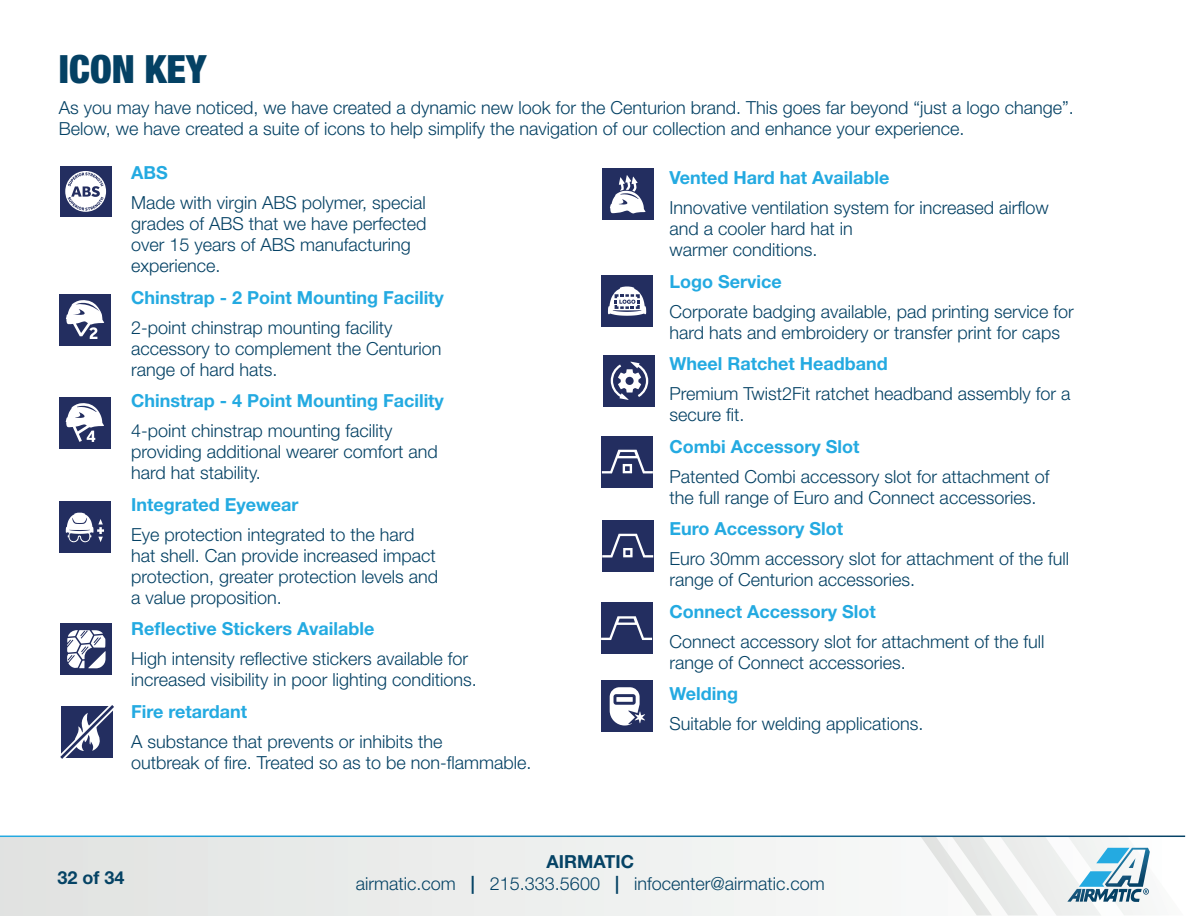
<style>
.page{position:relative;width:1188px;height:918px;background:#fff}
.page>*{position:absolute;margin:0;border:0;box-sizing:border-box;transform-origin:0 0}
.t1{font:900 condensed 39px "Helvetica Neue";color:#044164}
.t2{font:300 18px/21px "Helvetica Neue";color:#044164}
.t3{font:700 18px "Helvetica Neue LT Std";color:#24aae1}
.t4{font:300 18px "Helvetica Neue";color:#054365}
.t5{font:700 18px "Helvetica Neue LT Std";color:#054365}
.s1{font-family:"Helvetica Neue LT Std";font-weight:700}
.s2{color:#044164}
</style>
<div class="page">
<div style="left:602px;top:520px;width:51px;height:51px;background:#232e60"></div>
<svg style="left:602px;top:534px;width:51px;height:24px"></svg>
<div style="left:602px;top:436px;width:51px;height:51px;background:#232e60"></div>
<svg style="left:602px;top:450px;width:51px;height:23px"></svg>
<div style="left:60px;top:294px;width:51px;height:51px;background:#232e60"></div>
<svg style="left:66px;top:300px;width:39px;height:39px"></svg>
<div style="left:59px;top:397px;width:51px;height:51px;background:#232e60"></div>
<svg style="left:66px;top:403px;width:38px;height:39px"></svg>
<div style="left:59px;top:502px;width:51px;height:51px;background:#232e60"></div>
<svg style="left:66px;top:513px;width:38px;height:29px"></svg>
<div style="left:601px;top:603px;width:51px;height:51px;background:#232e60"></div>
<svg style="left:601px;top:616px;width:51px;height:24px"></svg>
<div style="left:602px;top:169px;width:51px;height:51px;background:#232e60"></div>
<svg style="left:610px;top:175px;width:36px;height:39px"></svg>
<div style="left:61px;top:624px;width:51px;height:51px;background:#232e60"></div>
<svg style="left:67px;top:630px;width:39px;height:38px"></svg>
<div style="left:604px;top:355px;width:51px;height:51px;background:#232e60"></div>
<svg style="left:611px;top:362px;width:37px;height:38px"></svg>
<div style="left:602px;top:276px;width:51px;height:51px;background:#232e60"></div>
<svg style="left:608px;top:287px;width:38px;height:29px"></svg>
<div style="left:60px;top:166px;width:51px;height:51px;background:#232e60"></div>
<svg style="left:65px;top:171px;width:41px;height:41px"></svg>
<svg style="left:68px;top:172px;width:36px;height:39px"></svg>
<div style="left:0;top:837px;width:1184px;height:78px;background:#ecedec"></div>
<svg style="left:921px;top:837px;width:263px;height:79px"></svg>
<svg style="left:60px;top:705px;width:54px;height:54px"></svg>
<div style="left:602px;top:681px;width:51px;height:51px;background:#232e60"></div>
<svg style="left:610px;top:687px;width:35px;height:39px"></svg>
<h1 class="t1" style="left:59px;top:45px;width:149px">ICON KEY</h1>
<p class="t2" style="left:59px;top:97px;width:1017px">As you may have noticed, we have created a dynamic new look for the Centurion brand. This goes far beyond “just a logo change”.<br>Below, we have created a suite of icons to help simplify the navigation of our collection and enhance your experience.</p>
<p class="t3" style="left:131px;top:162px;width:38px">ABS</p>
<p class="t2" style="left:131px;top:192px;width:297px">Made with virgin ABS polymer, special grades of ABS that we have perfected over 15 years of ABS manufacturing experience.</p>
<p class="t3" style="left:131px;top:286px;width:314px">Chinstrap - 2 Point Mounting Facility</p>
<p class="t2" style="left:131px;top:316px;width:312px">2-point chinstrap mounting facility accessory to complement the Centurion range of hard hats.</p>
<p class="t3" style="left:131px;top:390px;width:314px">Chinstrap - 4 Point Mounting Facility</p>
<p class="t2" style="left:131px;top:420px;width:308px">4-point chinstrap mounting facility providing additional wearer comfort and hard hat stability.</p>
<p class="t3" style="left:131px;top:493px;width:169px">Integrated Eyewear</p>
<p class="t2" style="left:131px;top:524px;width:309px">Eye protection integrated to the hard hat shell. Can provide increased impact protection, greater protection levels and a value proposition.</p>
<p class="t3" style="left:131px;top:618px;width:245px">Reflective Stickers Available</p>
<p class="t2" style="left:131px;top:648px;width:347px">High intensity reflective stickers available for increased visibility in poor lighting conditions.</p>
<p class="t3" style="left:131px;top:700px;width:118px">Fire retardant</p>
<p class="t2" style="left:131px;top:731px;width:402px">A substance that prevents or inhibits the<br>outbreak of fire. Treated so as to be non-flammable.</p>
<p class="t3" style="left:670px;top:167px;width:222px">Vented Hard hat Available</p>
<p class="t2" style="left:670px;top:197px;width:381px">Innovative ventilation system for increased airflow and a cooler hard hat in<br>warmer conditions.</p>
<p class="t3" style="left:670px;top:270px;width:114px">Logo Service</p>
<p class="t2" style="left:670px;top:300px;width:406px">Corporate badging available, pad printing service for hard hats and embroidery or transfer print for caps</p>
<p class="t3" style="left:670px;top:353px;width:220px">Wheel Ratchet Headband</p>
<p class="t2" style="left:670px;top:383px;width:403px">Premium Twist2Fit ratchet headband assembly for a secure fit.</p>
<p class="t3" style="left:670px;top:435px;width:191px">Combi Accessory Slot</p>
<p class="t2" style="left:670px;top:465px;width:382px">Patented Combi accessory slot for attachment of the full range of Euro and Connect accessories.</p>
<p class="t3" style="left:670px;top:518px;width:175px">Euro Accessory Slot</p>
<p class="t2" style="left:670px;top:548px;width:401px">Euro 30mm accessory slot for attachment of the full range of Centurion accessories.</p>
<p class="t3" style="left:670px;top:600px;width:208px">Connect Accessory Slot</p>
<p class="t2" style="left:670px;top:630px;width:377px">Connect accessory slot for attachment of the full range of Connect accessories.</p>
<p class="t3" style="left:670px;top:683px;width:70px">Welding</p>
<p class="t2" style="left:670px;top:713px;width:256px">Suitable for welding applications.</p>
<p class="t5" style="left:547px;top:851px;width:89px">AIRMATIC</p>
<p class="t5" style="left:58px;top:866px;width:69px">32 of 34</p>
<p class="t4" style="left:356px;top:873px;width:470px">airmatic.com <span class="s1">|</span> <span class="s2">215.333.5600</span> <span class="s1">|</span> infocenter@airmatic.com</p>
</div>
